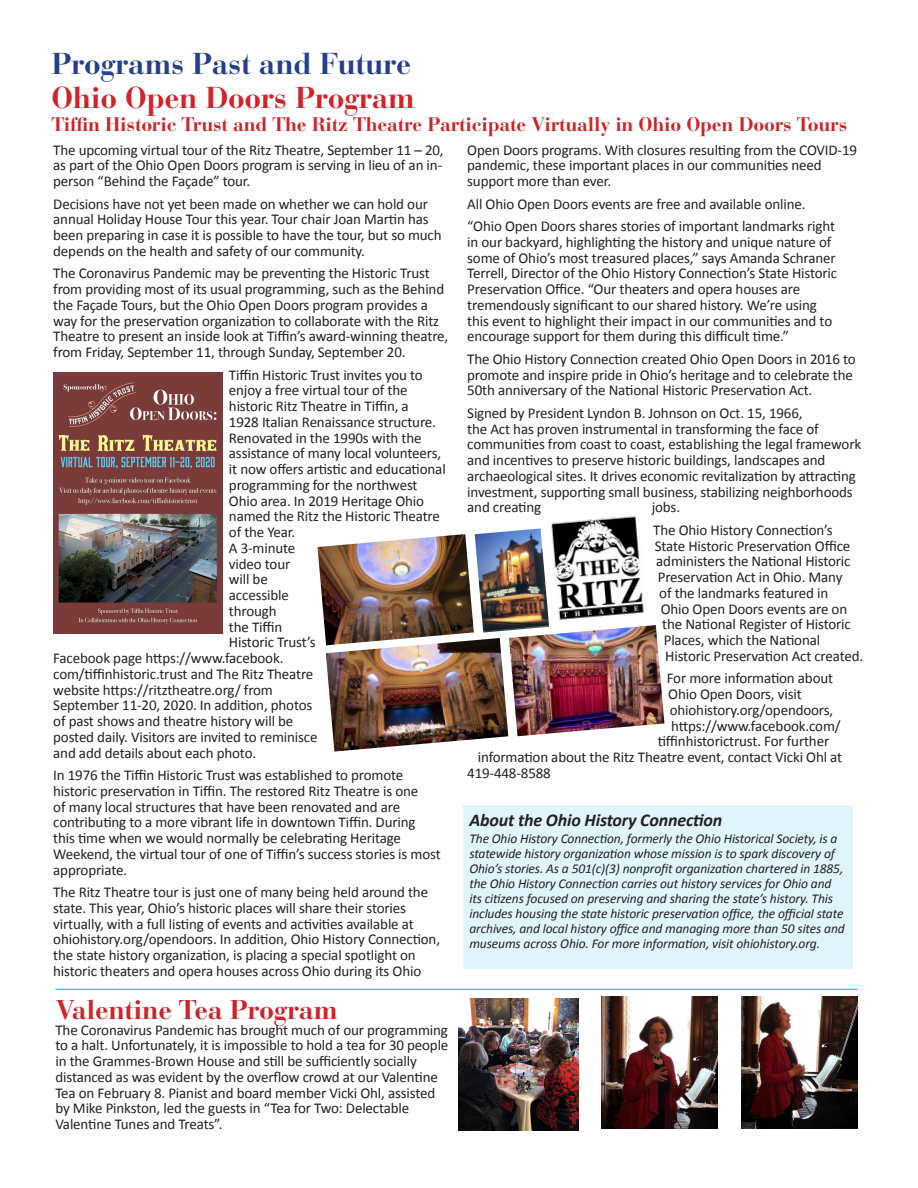
<style>
.page{position:relative;width:918px;height:1188px;background:#fff}
.page>*{position:absolute;margin:0;border:0;box-sizing:border-box;transform-origin:0 0}
.Plain_Text{font:700 30px "Bauer Bodoni";letter-spacing:-.01em;color:#253f8e}
.Plain_Text-2{font:700 30px "Bauer Bodoni";letter-spacing:-.01em;color:#d1232a}
.t1{font:700 27px "Bauer Bodoni";letter-spacing:-.01em;color:#d1232a}
.Plain_Text-3{font:700 19.5px "Bauer Bodoni";letter-spacing:-.01em;color:#d1232a}
.t2{font:italic 700 18px "Calibri";letter-spacing:-.01em;color:#222}
.t3{font:15px/15.8px "Calibri";letter-spacing:-.01em;color:#222}
.t4{font:italic 13.5px/15px "Calibri";letter-spacing:-.01em;color:#222}
</style>
<div class="page">
<img style="left:53px;top:373px;width:169px;height:261px">
<img style="left:551px;top:515px;width:93px;height:105px">
<img style="left:475px;top:528px;width:74px;height:105px">
<img style="left:326px;top:638px;width:182px;height:114px">
<img style="left:509px;top:625px;width:155px;height:111px">
<img style="left:318px;top:534px;width:156px;height:111px">
<img style="left:742px;top:997px;width:115px;height:131px">
<img style="left:458px;top:998px;width:120px;height:132px">
<img style="left:602px;top:997px;width:115px;height:131px">
<div style="left:463px;top:806px;width:389px;height:163px;background:#e1f4fc"></div>
<hr style="left:55px;top:989px;width:803px;height:1px;background:#00aeef">
<p class="Plain_Text" style="left:51px;top:45px;width:361px">Programs Past and Future</p>
<p class="Plain_Text-2" style="left:51px;top:79px;width:365px">Ohio Open Doors Program</p>
<p class="Plain_Text-3" style="left:51px;top:113px;width:797px">Tiffin Historic Trust and The Ritz Theatre Participate Virtually in Ohio Open Doors Tours</p>
<p class="t3" style="left:53px;top:141px;width:392px;text-align:justify">The upcoming virtual tour of the Ritz Theatre, September 11 – 20, as part of the Ohio Open Doors program is serving in lieu of an in&shy;person “Behind the Façade” tour.</p>
<p class="t3" style="left:53px;top:195px;width:390px">Decisions have not yet been made on whether we can hold our annual Holiday House Tour this year. Tour chair Joan Martin has been preparing in case it is possible to have the tour, but so much depends on the health and safety of our community.</p>
<p class="t3" style="left:53px;top:265px;width:397px">The Coronavirus Pandemic may be preventing the Historic Trust from providing most of its usual programming, such as the Behind the Façade Tours, but the Ohio Open Doors program provides a way for the preservation organization to collaborate with the Ritz Theatre to present an inside look at Tiffin’s award-winning theatre, from Friday, September 11, through Sunday, September 20.</p>
<p class="t3" style="left:229px;top:366px;width:195px">Tiffin Historic Trust invites you to</p>
<p class="t3" style="left:229px;top:382px;width:180px">enjoy a free virtual tour of the</p>
<p class="t3" style="left:229px;top:398px;width:181px">historic Ritz Theatre in Tiffin, a</p>
<p class="t3" style="left:229px;top:414px;width:209px">1928 Italian Renaissance structure.</p>
<p class="t3" style="left:229px;top:429px;width:194px">Renovated in the 1990s with the</p>
<p class="t3" style="left:229px;top:445px;width:214px">assistance of many local volunteers,</p>
<p class="t3" style="left:229px;top:461px;width:218px">it now offers artistic and educational</p>
<p class="t3" style="left:229px;top:477px;width:190px">programming for the northwest</p>
<p class="t3" style="left:229px;top:492px;width:197px">Ohio area. In 2019 Heritage Ohio</p>
<p class="t3" style="left:229px;top:508px;width:212px">named the Ritz the Historic Theatre</p>
<p class="t3" style="left:229px;top:524px;width:68px">of the Year.</p>
<p class="t3" style="left:229px;top:540px;width:68px">A 3-minute</p>
<p class="t3" style="left:229px;top:555px;width:63px">video tour</p>
<p class="t3" style="left:229px;top:571px;width:40px">will be</p>
<p class="t3" style="left:229px;top:587px;width:61px">accessible</p>
<p class="t3" style="left:229px;top:603px;width:49px">through</p>
<p class="t3" style="left:229px;top:618px;width:55px">the Tiffin</p>
<p class="t3" style="left:229px;top:634px;width:88px">Historic Trust’s</p>
<p class="t3" style="left:53px;top:650px;width:232px">Facebook page https://www.facebook.</p>
<p class="t3" style="left:53px;top:666px;width:262px">com/tiffinhistoric.trust and The Ritz Theatre</p>
<p class="t3" style="left:53px;top:681px;width:221px">website https://ritztheatre.org/ from</p>
<p class="t3" style="left:53px;top:697px;width:261px">September 11-20, 2020. In addition, photos</p>
<p class="t3" style="left:53px;top:713px;width:242px">of past shows and theatre history will be</p>
<p class="t3" style="left:53px;top:729px;width:266px">posted daily. Visitors are invited to reminisce</p>
<p class="t3" style="left:53px;top:744px;width:204px">and add details about each photo.</p>
<p class="t3" style="left:53px;top:767px;width:389px">In 1976 the Tiffin Historic Trust was established to promote historic preservation in Tiffin. The restored Ritz Theatre is one<br>of many local structures that have been renovated and are contributing to a more vibrant life in downtown Tiffin. During this time when we would normally be celebrating Heritage Weekend, the virtual tour of one of Tiffin’s success stories is most appropriate.</p>
<p class="t3" style="left:53px;top:884px;width:388px">The Ritz Theatre tour is just one of many being held around the state. This year, Ohio’s historic places will share their stories virtually, with a full listing of events and activities available at ohiohistory.org/opendoors. In addition, Ohio History Connection, the state history organization, is placing a special spotlight on historic theaters and opera houses across Ohio during its Ohio</p>
<p class="t1" style="left:55px;top:993px;width:284px">Valentine Tea Program</p>
<p class="t3" style="left:55px;top:1021px;width:394px">The Coronavirus Pandemic has brought much of our programming to a halt. Unfortunately, it is impossible to hold a tea for 30 people in the Grammes-Brown House and still be sufficiently socially distanced as was evident by the overflow crowd at our Valentine Tea on February 8. Pianist and board member Vicki Ohl, assisted by Mike Pinkston, led the guests in “Tea for Two: Delectable Valentine Tunes and Treats”.</p>
<p class="t3" style="left:467px;top:141px;width:391px">Open Doors programs. With closures resulting from the COVID-19 pandemic, these important places in our communities need support more than ever.</p>
<p class="t3" style="left:467px;top:195px;width:340px">All Ohio Open Doors events are free and available online.</p>
<p class="t3" style="left:467px;top:218px;width:372px">“Ohio Open Doors shares stories of important landmarks right in our backyard, highlighting the history and unique nature of some of Ohio’s most treasured places,” says Amanda Schraner Terrell, Director of the Ohio History Connection’s State Historic Preservation Office. “Our theaters and opera houses are tremendously significant to our shared history. We’re using this event to highlight their impact in our communities and to encourage support for them during this difficult time.”</p>
<p class="t3" style="left:467px;top:351px;width:390px">The Ohio History Connection created Ohio Open Doors in 2016 to promote and inspire pride in Ohio’s heritage and to celebrate the<br>50th anniversary of the National Historic Preservation Act.</p>
<p class="t3" style="left:467px;top:405px;width:396px">Signed by President Lyndon B. Johnson on Oct. 15, 1966,<br>the Act has proven instrumental in transforming the face of communities from coast to coast, establishing the legal framework and incentives to preserve historic buildings, landscapes and archaeological sites. It drives economic revitalization by attracting investment, supporting small business, stabilizing neighborhoods and creating</p>
<p class="t3" style="left:652px;top:499px;width:30px">jobs.</p>
<p class="t3" style="left:653px;top:522px;width:181px">The Ohio History Connection’s</p>
<p class="t3" style="left:655px;top:537px;width:197px">State Historic Preservation Office</p>
<p class="t3" style="left:656px;top:553px;width:196px">administers the National Historic</p>
<p class="t3" style="left:658px;top:569px;width:186px">Preservation Act in Ohio. Many</p>
<p class="t3" style="left:659px;top:585px;width:170px">of the landmarks featured in</p>
<p class="t3" style="left:661px;top:600px;width:188px">Ohio Open Doors events are on</p>
<p class="t3" style="left:662px;top:616px;width:190px">the National Register of Historic</p>
<p class="t3" style="left:664px;top:632px;width:158px">Places, which the National</p>
<p class="t3" style="left:665px;top:648px;width:199px">Historic Preservation Act created.</p>
<p class="t3" style="left:667px;top:670px;width:168px">For more information about</p>
<p class="t3" style="left:668px;top:686px;width:135px">Ohio Open Doors, visit</p>
<p class="t3" style="left:670px;top:702px;width:165px">ohiohistory.org/opendoors,</p>
<p class="t3" style="left:671px;top:717px;width:171px">https://www.facebook.com/</p>
<p class="t3" style="left:658px;top:733px;width:173px">tiffinhistorictrust. For further</p>
<p class="t3" style="left:478px;top:749px;width:366px">information about the Ritz Theatre event, contact Vicki Ohl at</p>
<p class="t3" style="left:467px;top:765px;width:85px">419-448-8588</p>
<p class="t2" style="left:469px;top:807px;width:254px">About the Ohio History Connection</p>
<p class="t4" style="left:469px;top:830px;width:377px">The Ohio History Connection, formerly the Ohio Historical Society, is a statewide history organization whose mission is to spark discovery of Ohio’s stories. As a 501(c)(3) nonprofit organization chartered in 1885, the Ohio History Connection carries out history services for Ohio and its citizens focused on preserving and sharing the state’s history. This includes housing the state historic preservation office, the official state archives, and local history office and managing more than 50 sites and museums across Ohio. For more information, visit ohiohistory.org.</p>
</div>
